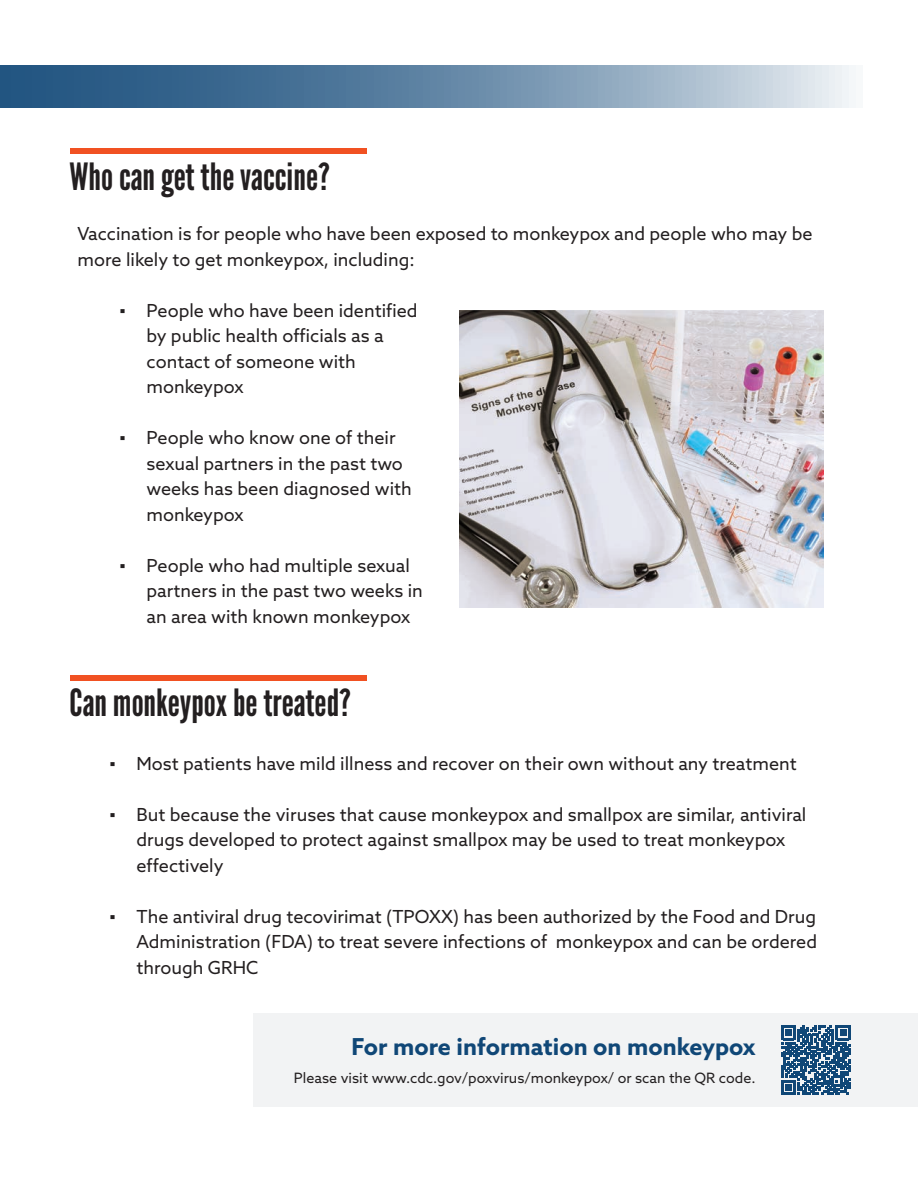
<style>
.page{position:relative;width:918px;height:1188px;background:#fff}
.page>*{position:absolute;margin:0;border:0;box-sizing:border-box;transform-origin:0 0}
.t1{font:37.5px "League Gothic";color:#231f20}
.t2{font:700 23.4px "Azo Sans";color:#104777}
.t3{font:18px/25.5px "Azo Sans";color:#231f20}
.t4{font:14.25px "Azo Sans";color:#231f20}
.s1{font-family:"Times New Roman"}
</style>
<div class="page">
<svg style="left:0;top:66px;width:856px;height:42px;background:#6d8eab"></svg>
<div style="left:70px;top:148px;width:297px;height:6px;background:#f15122"></div>
<div style="left:70px;top:675px;width:297px;height:5px;background:#f15122"></div>
<div style="left:253px;top:1014px;width:665px;height:93px;background:#f2f3f4"></div>
<svg style="left:781px;top:1025px;width:69px;height:70px"></svg>
<img style="left:459px;top:310px;width:365px;height:298px">
<h1 class="t1" style="left:70px;top:154px;width:262px">Who can get the vaccine?</h1>
<p class="t3" style="left:78px;top:221px;width:736px">Vaccination is for people who have been exposed to monkeypox and people who may be more likely to get monkeypox, including:</p>
<p class="t3" style="left:147px;top:297px;width:273px;text-indent:-27px"><span class="s1">▪</span> People who have been identified by public health officials as a contact of someone with monkeypox</p>
<p class="t3" style="left:147px;top:425px;width:267px;text-indent:-27px"><span class="s1">▪</span> People who know one of their sexual partners in the past two weeks has been diagnosed with monkeypox</p>
<p class="t3" style="left:147px;top:552px;width:278px;text-indent:-27px"><span class="s1">▪</span> People who had multiple sexual partners in the past two weeks in an area with known monkeypox</p>
<h1 class="t1" style="left:70px;top:680px;width:283px">Can monkeypox be treated?</h1>
<p class="t3" style="left:110px;top:750px;width:689px"><span class="s1">▪</span> Most patients have mild illness and recover on their own without any treatment</p>
<p class="t3" style="left:136px;top:801px;width:671px;text-indent:-27px"><span class="s1">▪</span> But because the viruses that cause monkeypox and smallpox are similar, antiviral drugs developed to protect against smallpox may be used to treat monkeypox effectively</p>
<p class="t3" style="left:136px;top:903px;width:682px;text-align:justify;text-indent:-27px"><span class="s1">▪</span> The antiviral drug tecovirimat (TPOXX) has been authorized by the Food and Drug Administration (FDA) to treat severe infections of monkeypox and can be ordered through GRHC</p>
<p class="t2" style="left:351px;top:1031px;width:406px">For more information on monkeypox</p>
<p class="t4" style="left:294px;top:1068px;width:463px">Please visit www.cdc.gov/poxvirus/monkeypox/ or scan the QR code.</p>
</div>
